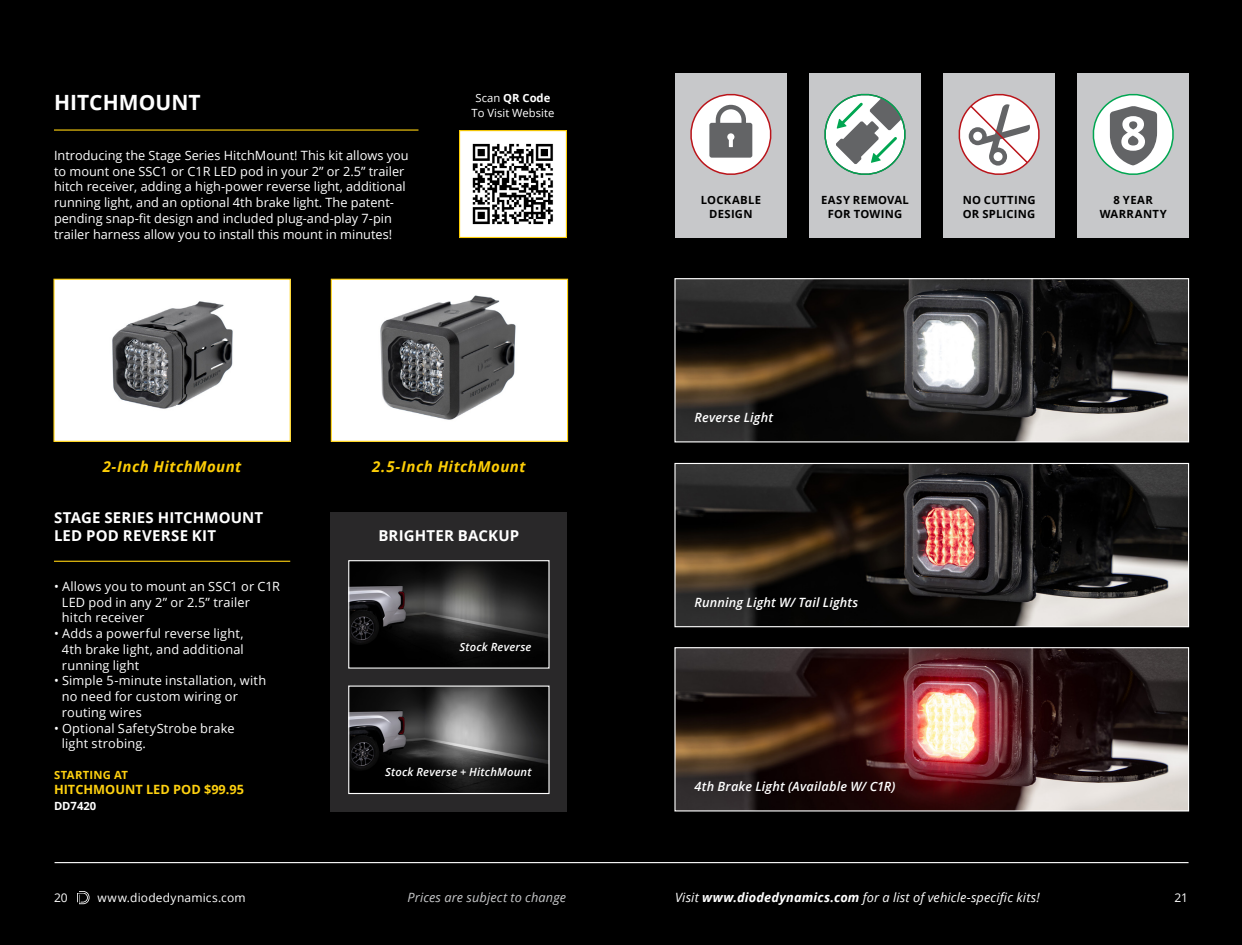
<style>
.page{position:relative;width:1242px;height:945px;background:#000}
.page>*{position:absolute;margin:0;border:0;box-sizing:border-box;transform-origin:0 0}
.t1{font:700 21px "Open Sans";color:#fff}
.t2{font:700 15px/18px "Open Sans";letter-spacing:.015em;color:#fff}
.t3{font:italic 700 15px "Open Sans";letter-spacing:.03em;color:#fdce07}
.t4{font:12.75px/15.8px "Open Sans";color:#fff}
.t5{font:italic 600 12.75px "Open Sans";letter-spacing:.015em;color:#fff}
.t6{font:italic 12.75px "Open Sans";letter-spacing:.015em;color:#fff}
.t7{font:italic 12.75px "Open Sans";letter-spacing:.01em;color:#c7c8ca}
.t8{font:700 12.75px "Open Sans";color:#fed110}
.t9{font:12px "Open Sans";letter-spacing:.015em;color:#fff}
.t10{font:700 11.25px/13.5px "Open Sans";letter-spacing:.02em;color:#000;text-align:center}
.t11{font:italic 600 11.25px "Open Sans";letter-spacing:.02em;color:#fff}
.t12{font:11.25px/14.2px "Open Sans";color:#fff;text-align:center}
.t13{font:700 11.25px "Open Sans";letter-spacing:.025em;color:#fed110}
.t14{font:700 11.25px "Open Sans";color:#fff}
.s1{font-weight:700}
</style>
<div class="page">
<div style="left:331px;top:512px;width:236px;height:300px;background:#292829"></div>
<img style="left:350px;top:688px;width:198px;height:104px">
<div style="left:348px;top:686px;width:202px;height:108px;border:1px solid #fff"></div>
<img style="left:461px;top:132px;width:104px;height:104px">
<div style="left:459px;top:130px;width:108px;height:108px;border:1px solid #fdce07"></div>
<hr style="left:54px;top:129px;width:364px;height:2px;background:#fed110">
<svg style="left:77px;top:891px;width:13px;height:13px"></svg>
<hr style="left:54px;top:561px;width:236px;height:1px;background:#fed110">
<img style="left:55px;top:281px;width:234px;height:159px">
<div style="left:53px;top:279px;width:238px;height:163px;border:1px solid #fed110"></div>
<div style="left:372px;top:753px;width:173px;height:38px;background:#000;opacity:.75"></div>
<img style="left:350px;top:562px;width:198px;height:105px">
<div style="left:348px;top:560px;width:202px;height:109px;border:1px solid #fff"></div>
<div style="left:446px;top:628px;width:99px;height:37px;background:#000;opacity:.75"></div>
<img style="left:333px;top:281px;width:233px;height:159px">
<div style="left:331px;top:279px;width:237px;height:163px;border:1px solid #fed110"></div>
<hr style="left:55px;top:862px;width:1134px;height:1px;background:#fff">
<img style="left:676px;top:280px;width:511px;height:160px">
<div style="left:674px;top:278px;width:515px;height:164px;border:1px solid #fff"></div>
<img style="left:676px;top:465px;width:511px;height:160px">
<div style="left:674px;top:463px;width:515px;height:164px;border:1px solid #fff"></div>
<img style="left:676px;top:649px;width:511px;height:161px">
<div style="left:674px;top:647px;width:515px;height:165px;border:1px solid #fff"></div>
<div style="left:675px;top:73px;width:112px;height:165px;background:#c7c8ca"></div>
<div style="left:809px;top:73px;width:112px;height:165px;background:#c7c8ca"></div>
<div style="left:943px;top:73px;width:112px;height:165px;background:#c7c8ca"></div>
<div style="left:1077px;top:73px;width:112px;height:165px;background:#c7c8ca"></div>
<svg style="left:690px;top:93px;width:82px;height:82px"></svg>
<svg style="left:958px;top:93px;width:82px;height:82px"></svg>
<svg style="left:1092px;top:93px;width:82px;height:82px"></svg>
<svg style="left:824px;top:93px;width:82px;height:82px"></svg>
<h1 class="t1" style="left:54px;top:87px;width:148px">HITCHMOUNT</h1>
<p class="t12" style="left:472px;top:91px;width:84px">Scan <span class="s1">QR Code<br></span>To Visit Website</p>
<p class="t4" style="left:54px;top:147px;width:356px">Introducing the Stage Series HitchMount! This kit allows you to mount one SSC1 or C1R LED pod in your 2” or 2.5” trailer hitch receiver, adding a high-power reverse light, additional running light, and an optional 4th brake light. The patent&shy;pending snap-fit design and included plug-and-play 7-pin trailer harness allow you to install this mount in minutes!</p>
<p class="t3" style="left:103px;top:456px;width:140px">2-Inch HitchMount</p>
<p class="t3" style="left:372px;top:456px;width:155px">2.5-Inch HitchMount</p>
<p class="t2" style="left:54px;top:509px;width:211px">STAGE SERIES HITCHMOUNT<br>LED POD REVERSE KIT</p>
<p class="t4" style="left:62px;top:578px;width:220px;text-indent:-8px">• Allows you to mount an SSC1 or C1R<br>LED pod in any 2” or 2.5” trailer hitch receiver</p>
<p class="t4" style="left:62px;top:625px;width:183px;text-align:justify;text-indent:-8px">• Adds a powerful reverse light, 4th brake light, and additional running light</p>
<p class="t4" style="left:62px;top:673px;width:206px;text-indent:-8px">• Simple 5-minute installation, with no need for custom wiring or routing wires</p>
<p class="t4" style="left:62px;top:720px;width:174px;text-indent:-8px">• Optional SafetyStrobe brake light strobing.</p>
<p class="t13" style="left:54px;top:766px;width:76px">STARTING AT</p>
<p class="t8" style="left:54px;top:781px;width:192px">HITCHMOUNT LED POD $99.95</p>
<p class="t14" style="left:54px;top:798px;width:44px">DD7420</p>
<p class="t9" style="left:54px;top:890px;width:15px">20</p>
<p class="t9" style="left:98px;top:890px;width:150px">www.diodedynamics.com</p>
<p class="t2" style="left:378px;top:527px;width:142px">BRIGHTER BACKUP</p>
<p class="t11" style="left:459px;top:639px;width:74px">Stock Reverse</p>
<p class="t11" style="left:385px;top:764px;width:148px">Stock Reverse + HitchMount</p>
<p class="t7" style="left:408px;top:889px;width:160px">Prices are subject to change</p>
<p class="t10" style="left:701px;top:193px;width:62px">LOCKABLE<br>DESIGN</p>
<p class="t10" style="left:821px;top:193px;width:89px">EASY REMOVAL<br>FOR TOWING</p>
<p class="t10" style="left:963px;top:193px;width:74px;text-align:left">NO CUTTING<br>OR SPLICING</p>
<p class="t10" style="left:1100px;top:193px;width:69px">8 YEAR<br>WARRANTY</p>
<p class="t5" style="left:694px;top:409px;width:80px">Reverse Light</p>
<p class="t5" style="left:694px;top:594px;width:165px">Running Light W/ Tail Lights</p>
<p class="t5" style="left:694px;top:778px;width:203px">4th Brake Light (Available W/ C1R)</p>
<p class="t6" style="left:675px;top:889px;width:366px">Visit <span class="s1">www.diodedynamics.com</span> for a list of vehicle-specific kits!</p>
<p class="t9" style="left:1174px;top:890px;width:15px">21</p>
</div>
